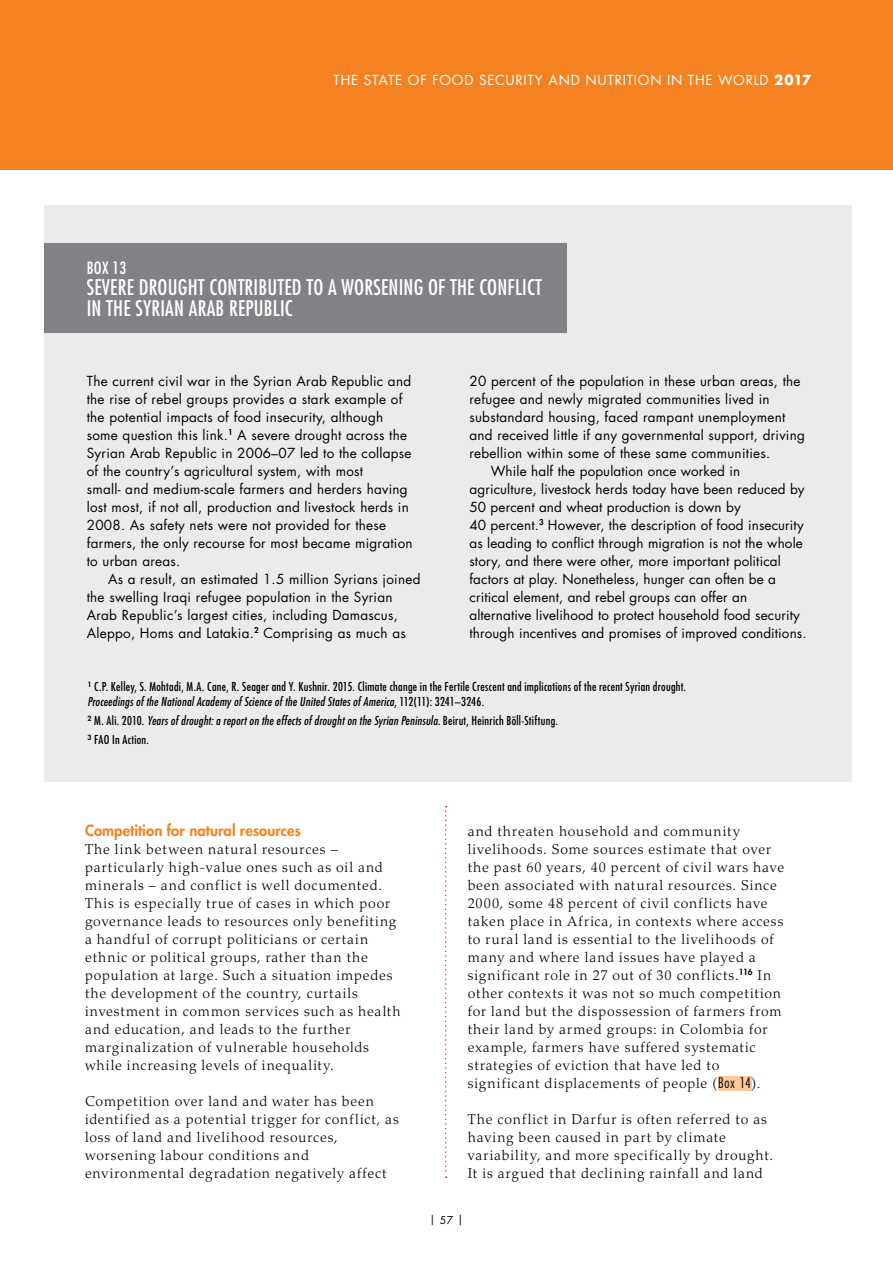
<style>
.page{position:relative;width:893px;height:1263px;background:#fff}
.page>*{position:absolute;margin:0;border:0;box-sizing:border-box;transform-origin:0 0}
.t1{font:condensed 21px/21px "Futura Std";letter-spacing:.01em;color:#fff}
.t2{font:condensed 16.5px "Futura Std";color:#fff}
.t3{font:800 15px "Futura Std";color:#f58220}
.t4{font:300 14.25px/18px "Palatino LT Std";letter-spacing:.055em;color:#000}
.t5{font:13.5px/18px "Futura Std";letter-spacing:.02em;color:#000}
.t6{font:13.5px "Futura Std";letter-spacing:.055em;color:#fff}
.t7{font:condensed 12px/15px "Futura Std";letter-spacing:.025em;color:#000}
.t8{font:italic condensed 12px/19.2px "Futura Std";letter-spacing:.02em;color:#000}
.t9{font:10.5px "Futura Std";color:#000}
.s1{font-weight:700}
.s2{font-style:italic}
.s3{font-style:normal}
.s4{font-family:"Futura Std";font-stretch:condensed}
</style>
<div class="page">
<div style="left:0;top:0;width:893px;height:170px;background:#f58220"></div>
<svg style="left:445px;top:806px;width:2px;height:372px"></svg>
<div style="left:718px;top:1076px;width:34px;height:15px;background:#fdc99b"></div>
<div style="left:44px;top:206px;width:808px;height:576px;background:#ebebec"></div>
<div style="left:44px;top:243px;width:523px;height:90px;background:#808285"></div>
<p class="t6" style="left:334px;top:71px;width:479px">THE STATE OF FOOD SECURITY AND NUTRITION IN THE WORLD <span class="s1">2017</span></p>
<p class="t2" style="left:87px;top:258px;width:41px">BOX 13</p>
<h1 class="t1" style="left:87px;top:277px;width:457px">SEVERE DROUGHT CONTRIBUTED TO A WORSENING OF THE CONFLICT<br>IN THE SYRIAN ARAB REPUBLIC</h1>
<p class="t5" style="left:87px;top:372px;width:328px">The current civil war in the Syrian Arab Republic and the rise of rebel groups provides a stark example of the potential impacts of food insecurity, although some question this link.<sup>1</sup> A severe drought across the Syrian Arab Republic in 2006–07 led to the collapse of the country’s agricultural system, with most<br>small- and medium-scale farmers and herders having lost most, if not all, production and livestock herds in 2008. As safety nets were not provided for these farmers, the only recourse for most became migration to urban areas.</p>
<p class="t5" style="left:87px;top:570px;width:335px;text-indent:21px">As a result, an estimated 1.5 million Syrians joined the swelling Iraqi refugee population in the Syrian Arab Republic’s largest cities, including Damascus, Aleppo, Homs and Latakia.<sup>2</sup> Comprising as much as</p>
<p class="t5" style="left:469px;top:372px;width:333px">20 percent of the population in these urban areas, the</p>
<p class="t5" style="left:469px;top:390px;width:302px">refugee and newly migrated communities lived in</p>
<p class="t5" style="left:469px;top:408px;width:317px">substandard housing, faced rampant unemployment</p>
<p class="t5" style="left:469px;top:426px;width:337px">and received little if any governmental support, driving</p>
<p class="t5" style="left:469px;top:444px;width:302px">rebellion within some of these same communities.</p>
<p class="t5" style="left:491px;top:462px;width:251px">While half the population once worked in</p>
<p class="t5" style="left:469px;top:480px;width:337px">agriculture, livestock herds today have been reduced by</p>
<p class="t5" style="left:469px;top:498px;width:273px">50 percent and wheat production is down by</p>
<p class="t5" style="left:469px;top:516px;width:336px">40 percent.<sup>3</sup> However, the description of food insecurity</p>
<p class="t5" style="left:469px;top:534px;width:335px">as leading to conflict through migration is not the whole</p>
<p class="t5" style="left:469px;top:552px;width:313px">story, and there were other, more important political</p>
<p class="t5" style="left:469px;top:570px;width:308px">factors at play. Nonetheless, hunger can often be a</p>
<p class="t5" style="left:469px;top:588px;width:279px">critical element, and rebel groups can offer an</p>
<p class="t5" style="left:469px;top:606px;width:332px">alternative livelihood to protect household food security</p>
<p class="t5" style="left:469px;top:624px;width:339px">through incentives and promises of improved conditions.</p>
<p class="t7" style="left:87px;top:679px;width:600px"><sup>1</sup> C.P. Kelley, S. Mohtadi, M.A. Cane, R. Seager and Y. Kushnir. 2015. Climate change in the Fertile Crescent and implications of the recent Syrian drought.<br><span class="s2">Proceedings of the National Academy of Science of the United States of America</span>, 112(11): 3241–3246.</p>
<p class="t8" style="left:87px;top:711px;width:472px"><sup>2</sup> <span class="s3">M. Ali. 2010.</span> Years of drought: a report on the effects of drought on the Syrian Peninsula. <span class="s3">Beirut, Heinrich Böll-Stiftung.<br></span><sup>3</sup> <span class="s3">FAO In Action.</span></p>
<p class="t3" style="left:85px;top:821px;width:217px">Competition for natural resources</p>
<p class="t4" style="left:85px;top:840px;width:317px">The link between natural resources – particularly high-value ones such as oil and minerals – and conflict is well documented.<br>This is especially true of cases in which poor governance leads to resources only benefiting a handful of corrupt politicians or certain ethnic or political groups, rather than the population at large. Such a situation impedes the development of the country, curtails investment in common services such as health and education, and leads to the further marginalization of vulnerable households while increasing levels of inequality.</p>
<p class="t4" style="left:85px;top:1092px;width:315px">Competition over land and water has been identified as a potential trigger for conflict, as loss of land and livelihood resources, worsening labour conditions and environmental degradation negatively affect</p>
<p class="t4" style="left:468px;top:822px;width:318px">and threaten household and community livelihoods. Some sources estimate that over the past 60 years, 40 percent of civil wars have been associated with natural resources. Since 2000, some 48 percent of civil conflicts have taken place in Africa, in contexts where access to rural land is essential to the livelihoods of many and where land issues have played a significant role in 27 out of 30 conflicts.<sup>116</sup> In other contexts it was not so much competition for land but the dispossession of farmers from their land by armed groups: in Colombia for example, farmers have suffered systematic strategies of eviction that have led to significant displacements of people (<span class="s4">Box 14</span>).</p>
<p class="t4" style="left:468px;top:1110px;width:307px">The conflict in Darfur is often referred to as having been caused in part by climate variability, and more specifically by drought.<br>It is argued that declining rainfall and land</p>
<p class="t9" style="left:429px;top:1213px;width:35px">| 57 |</p>
</div>
